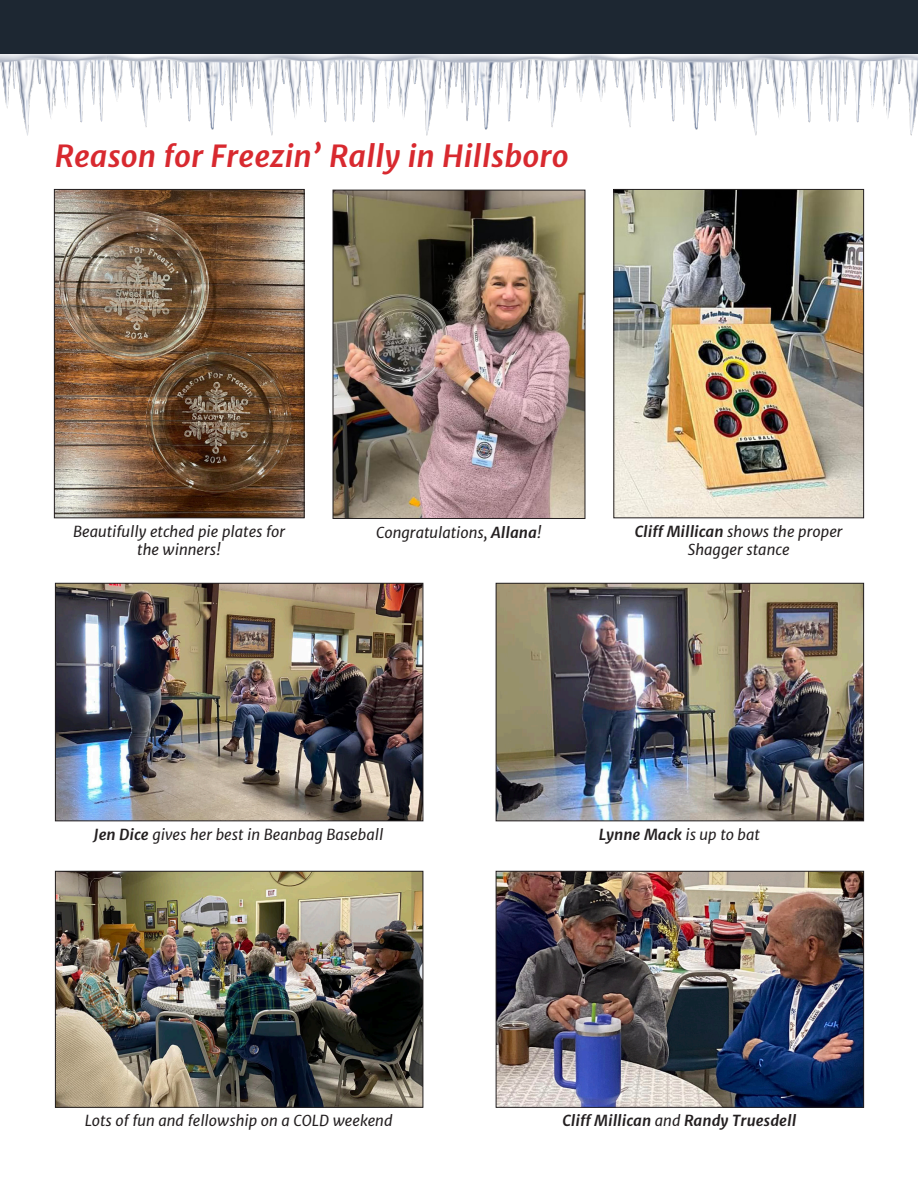
<style>
.page{position:relative;width:918px;height:1188px;background:#fff}
.page>*{position:absolute;margin:0;border:0;box-sizing:border-box;transform-origin:0 0}
.t1{font:italic 700 30px "Merriweather Sans";color:#d8292f}
.t2{font:italic 15px/18px "Merriweather Sans";color:#231f20;text-align:center}
.t3{font:italic 700 15px "Merriweather Sans";color:#231f20}
.s1{font-weight:700}
.s2{font-weight:400}
</style>
<div class="page">
<img style="left:56px;top:191px;width:247px;height:325px">
<div style="left:54px;top:189px;width:251px;height:329px;border:1px solid #231f20"></div>
<img style="left:335px;top:192px;width:248px;height:325px">
<div style="left:333px;top:190px;width:252px;height:329px;border:1px solid #231f20"></div>
<img style="left:615px;top:191px;width:247px;height:325px">
<div style="left:613px;top:189px;width:251px;height:329px;border:1px solid #231f20"></div>
<img style="left:57px;top:585px;width:364px;height:234px">
<div style="left:55px;top:583px;width:368px;height:238px;border:1px solid #231f20"></div>
<img style="left:57px;top:873px;width:364px;height:233px">
<div style="left:55px;top:871px;width:368px;height:237px;border:1px solid #231f20"></div>
<img style="left:498px;top:585px;width:364px;height:234px">
<div style="left:496px;top:583px;width:368px;height:238px;border:1px solid #231f20"></div>
<img style="left:498px;top:873px;width:364px;height:233px">
<div style="left:496px;top:871px;width:368px;height:237px;border:1px solid #231f20"></div>
<img style="left:1px;top:54px;width:346px;height:82px">
<img style="left:347px;top:54px;width:484px;height:82px">
<img style="left:831px;top:54px;width:87px;height:82px">
<div style="left:0;top:0;width:918px;height:54px;background:#1d2732"></div>
<p class="t1" style="left:55px;top:138px;width:515px">Reason for Freezin’ Rally in Hillsboro</p>
<p class="t2" style="left:73px;top:523px;width:214px">Beautifully etched pie plates for the winners!</p>
<p class="t2" style="left:376px;top:524px;width:167px">Congratulations, <span class="s1">Allana</span>!</p>
<p class="t2" style="left:635px;top:523px;width:209px"><span class="s1">Cliff Millican</span> shows the proper<br>Shagger stance</p>
<p class="t2" style="left:94px;top:825px;width:291px"><span class="s1">Jen Dice</span> gives her best in Beanbag Baseball</p>
<p class="t2" style="left:85px;top:1112px;width:309px">Lots of fun and fellowship on a COLD weekend</p>
<p class="t3" style="left:599px;top:825px;width:163px">Lynne Mack <span class="s2">is up to bat</span></p>
<p class="t3" style="left:562px;top:1111px;width:235px">Cliff Millican <span class="s2">and</span> Randy Truesdell</p>
</div>
